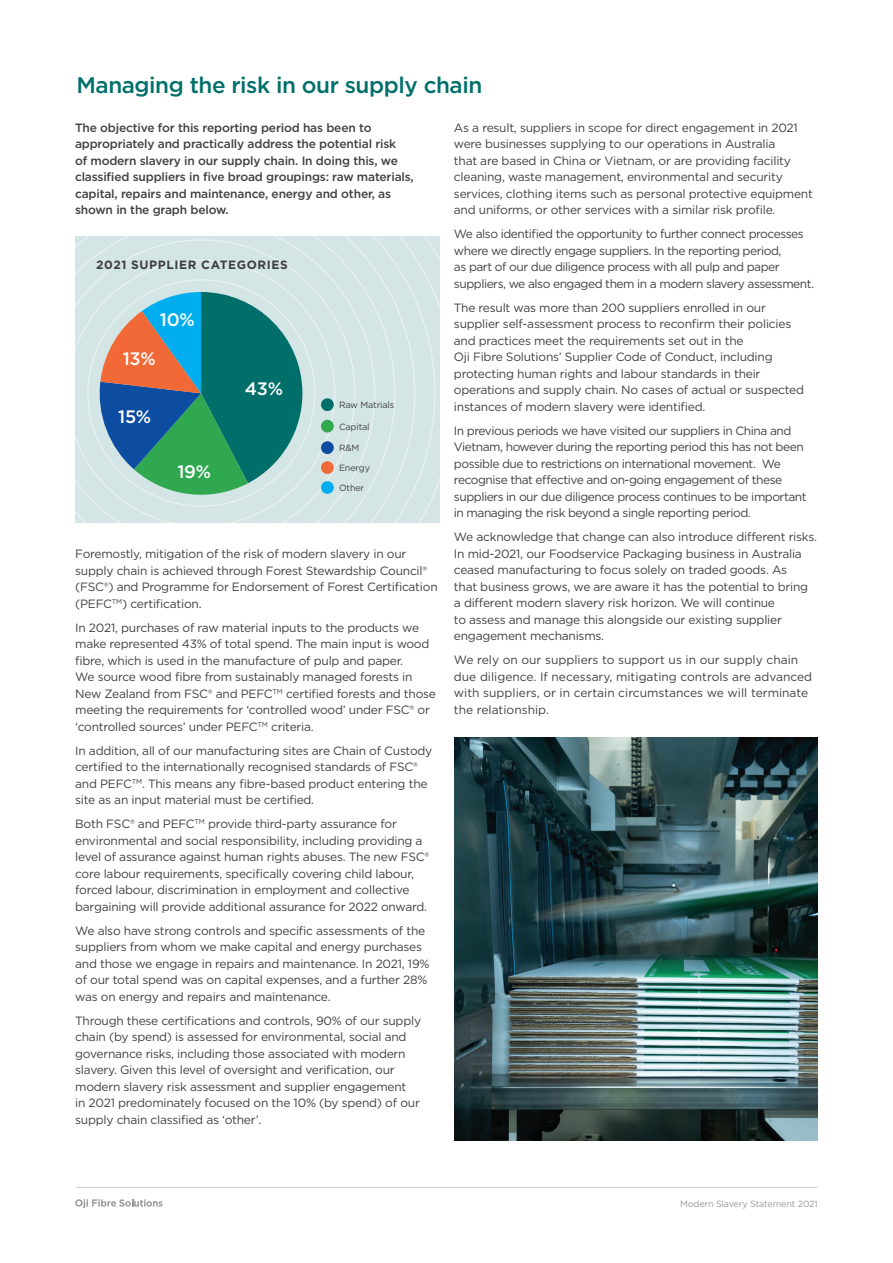
<style>
.page{position:relative;width:893px;height:1263px;background:#fff}
.page>*{position:absolute;margin:0;border:0;box-sizing:border-box;transform-origin:0 0}
.t1{font:500 22.5px "Gotham";letter-spacing:-.02em;color:#006f6a}
.t2{font:500 18px "Gotham";letter-spacing:-.015em;color:#fff}
.t3{font:12px/16.5px "Gotham";letter-spacing:-.02em;color:#414042}
.t4{font:12px/16.5px "Gotham";letter-spacing:-.04em;color:#414042}
.t5{font:500 12px/16.5px "Gotham";letter-spacing:-.015em;color:#414042}
.t6{font:12px/16.5px "Gotham";color:#414042}
.t7{font:700 12px "Gotham";letter-spacing:.05em;color:#3e3e3f}
.t8{font:9px "Gotham";letter-spacing:-.015em;color:#414042}
.t9{font:9px "Gotham";letter-spacing:-.015em;color:#999}
</style>
<div class="page">
<img style="left:454px;top:738px;width:364px;height:402px">
<div style="left:75px;top:237px;width:364px;height:286px;background:#d4e5e5"></div>
<svg style="left:97px;top:292px;width:205px;height:211px;background:#569590"></svg>
<div style="left:321px;top:398px;width:13px;height:13px;background:#006f6a;border-radius:50%"></div>
<div style="left:321px;top:420px;width:13px;height:12px;background:#2fa84f;border-radius:50%"></div>
<div style="left:321px;top:441px;width:13px;height:13px;background:#0d4da1;border-radius:50%"></div>
<div style="left:321px;top:461px;width:13px;height:13px;background:#f26938;border-radius:50%"></div>
<div style="left:321px;top:481px;width:13px;height:13px;background:#00aeef;border-radius:50%"></div>
<svg style="left:75px;top:1199px;width:87px;height:9px"></svg>
<hr style="left:75px;top:1187px;width:743px;height:1px;background:#d1cfce">
<h1 class="t1" style="left:77px;top:70px;width:407px">Managing the risk in our supply chain</h1>
<p class="t5" style="left:75px;top:119px;width:340px">The objective for this reporting period has been to appropriately and practically address the potential risk<br>of modern slavery in our supply chain. In doing this, we classified suppliers in five broad groupings: raw materials, capital, repairs and maintenance, energy and other, as shown in the graph below.</p>
<p class="t7" style="left:96px;top:257px;width:193px">2021 SUPPLIER CATEGORIES</p>
<h2 class="t2" style="left:160px;top:308px;width:36px">10%</h2>
<h2 class="t2" style="left:123px;top:347px;width:34px">13%</h2>
<h2 class="t2" style="left:118px;top:404px;width:35px">15%</h2>
<h2 class="t2" style="left:177px;top:460px;width:35px">19%</h2>
<h2 class="t2" style="left:245px;top:377px;width:40px">43%</h2>
<p class="t8" style="left:339px;top:399px;width:57px">Raw Matrials</p>
<p class="t8" style="left:339px;top:421px;width:32px">Capital</p>
<p class="t8" style="left:339px;top:442px;width:22px">R&amp;M</p>
<p class="t8" style="left:339px;top:462px;width:32px">Energy</p>
<p class="t8" style="left:339px;top:482px;width:27px">Other</p>
<p class="t3" style="left:75px;top:546px;width:364px">Foremostly, mitigation of the risk of modern slavery in our supply chain is achieved through Forest Stewardship Council® (FSC®) and Programme for Endorsement of Forest Certification (PEFC<sup>TM</sup>) certification.</p>
<p class="t3" style="left:75px;top:619px;width:362px">In 2021, purchases of raw material inputs to the products we make represented 43% of total spend. The main input is wood fibre, which is used in the manufacture of pulp and paper.<br>We source wood fibre from sustainably managed forests in New Zealand from FSC® and PEFC<sup>TM</sup> certified forests and those meeting the requirements for ‘controlled wood’ under FSC® or ‘controlled sources’ under PEFC<sup>TM</sup> criteria.</p>
<p class="t3" style="left:75px;top:742px;width:359px">In addition, all of our manufacturing sites are Chain of Custody certified to the internationally recognised standards of FSC® and PEFC<sup>TM</sup>. This means any fibre-based product entering the site as an input material must be certified.</p>
<p class="t3" style="left:75px;top:816px;width:356px">Both FSC® and PEFC<sup>TM</sup> provide third-party assurance for environmental and social responsibility, including providing a level of assurance against human rights abuses. The new FSC® core labour requirements, specifically covering child labour, forced labour, discrimination in employment and collective bargaining will provide additional assurance for 2022 onward.</p>
<p class="t3" style="left:75px;top:922px;width:356px">We also have strong controls and specific assessments of the suppliers from whom we make capital and energy purchases and those we engage in repairs and maintenance. In 2021, 19% of our total spend was on capital expenses, and a further 28% was on energy and repairs and maintenance.</p>
<p class="t3" style="left:75px;top:1012px;width:347px">Through these certifications and controls, 90% of our supply chain (by spend) is assessed for environmental, social and governance risks, including those associated with modern slavery. Given this level of oversight and verification, our modern slavery risk assessment and supplier engagement<br>in 2021 predominately focused on the 10% (by spend) of our supply chain classified as ‘other’.</p>
<p class="t3" style="left:454px;top:119px;width:360px">As a result, suppliers in scope for direct engagement in 2021 were businesses supplying to our operations in Australia<br>that are based in China or Vietnam, or are providing facility cleaning, waste management, environmental and security services, clothing items such as personal protective equipment and uniforms, or other services with a similar risk profile.</p>
<p class="t4" style="left:454px;top:225px;width:362px">We also identified the opportunity to further connect processes where we directly engage suppliers. In the reporting period,<br>as part of our due diligence process with all pulp and paper suppliers, we also engaged them in a modern slavery assessment.</p>
<p class="t3" style="left:454px;top:299px;width:352px">The result was more than 200 suppliers enrolled in our supplier self-assessment process to reconfirm their policies and practices meet the requirements set out in the<br>Oji Fibre Solutions’ Supplier Code of Conduct, including protecting human rights and labour standards in their operations and supply chain. No cases of actual or suspected instances of modern slavery were identified.</p>
<p class="t4" style="left:454px;top:422px;width:354px">In previous periods we have visited our suppliers in China and Vietnam, however during the reporting period this has not been possible due to restrictions on international movement. We recognise that effective and on-going engagement of these suppliers in our due diligence process continues to be important in managing the risk beyond a single reporting period.</p>
<p class="t3" style="left:454px;top:528px;width:365px">We acknowledge that change can also introduce different risks.<br>In mid-2021, our Foodservice Packaging business in Australia ceased manufacturing to focus solely on traded goods. As<br>that business grows, we are aware it has the potential to bring a different modern slavery risk horizon. We will continue<br>to assess and manage this alongside our existing supplier engagement mechanisms.</p>
<p class="t6" style="left:454px;top:651px;width:360px">We rely on our suppliers to support us in our supply chain due diligence. If necessary, mitigating controls are advanced with suppliers, or in certain circumstances we will terminate the relationship.</p>
<p class="t9" style="left:680px;top:1197px;width:139px">Modern Slavery Statement 2021</p>
</div>
